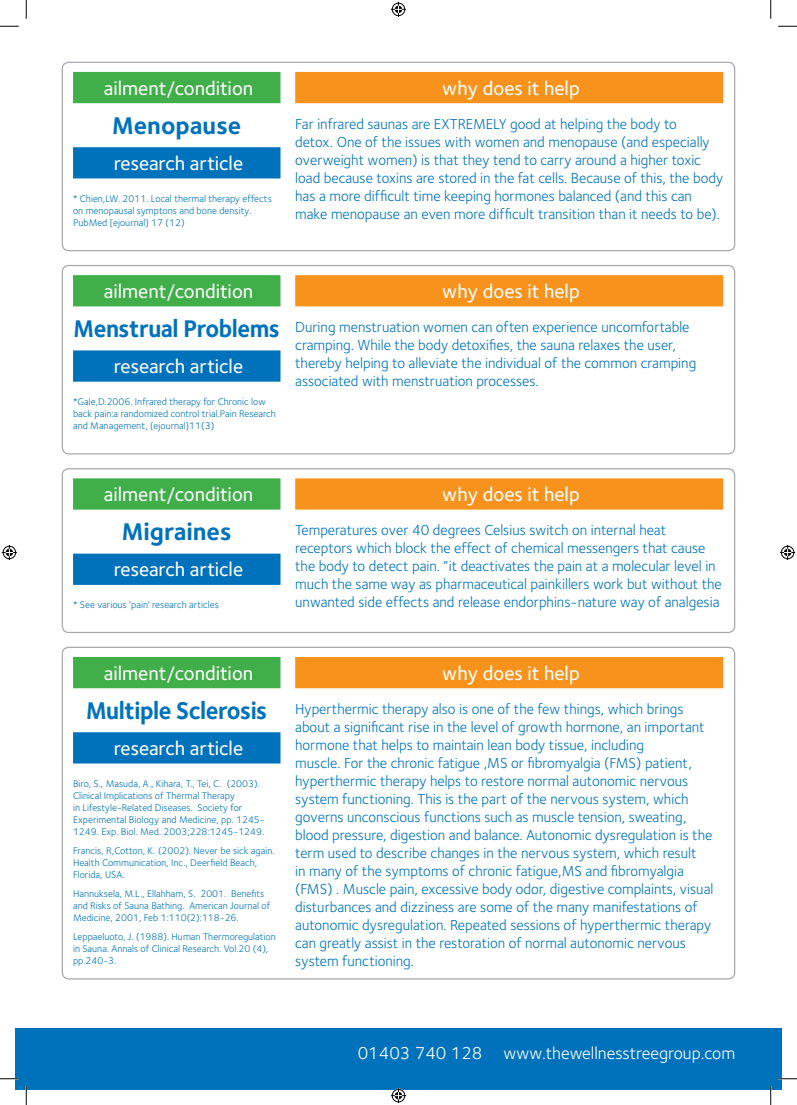
<style>
.page{position:relative;width:797px;height:1105px;background:#fff}
.page>*{position:absolute;margin:0;border:0;box-sizing:border-box;transform-origin:0 0}
.t1{font:700 25px "Foundry Sterling";letter-spacing:-.02em;color:#0072bc;scale:.95 1}
.t2{font:700 25px "Foundry Sterling";color:#0072bc}
.t3{font:500 20px "Foundry Sterling";color:#fff}
.t4{font:17.5px "Foundry Sterling";color:#fff}
.t5{font:15px/18px "Foundry Sterling";color:#0072bc}
.t6{font:10px/12px "Foundry Sterling";color:#0072bc}
.s1{font-size:17.75px}
</style>
<div class="page">
<div style="left:16px;top:1028px;width:10px;height:61px;background:#0072bc"></div>
<div style="left:26px;top:1028px;width:755px;height:61px;background:#0072bc"></div>
<div style="left:73px;top:72px;width:207px;height:31px;background:#40ae49"></div>
<div style="left:73px;top:147px;width:207px;height:31px;background:#0072bc"></div>
<div style="left:295px;top:72px;width:428px;height:31px;background:#f7931d"></div>
<div style="left:62px;top:62px;width:673px;height:189px;border:1px solid #a8a9ad;border-radius:6px"></div>
<div style="left:73px;top:275px;width:207px;height:31px;background:#40ae49"></div>
<div style="left:73px;top:350px;width:207px;height:32px;background:#0072bc"></div>
<div style="left:295px;top:275px;width:428px;height:31px;background:#f7931d"></div>
<div style="left:62px;top:265px;width:673px;height:189px;border:1px solid #a8a9ad;border-radius:6px"></div>
<div style="left:73px;top:478px;width:207px;height:32px;background:#40ae49"></div>
<div style="left:73px;top:554px;width:207px;height:31px;background:#0072bc"></div>
<div style="left:295px;top:478px;width:428px;height:32px;background:#f7931d"></div>
<div style="left:62px;top:468px;width:673px;height:165px;border:1px solid #a8a9ad;border-radius:6px"></div>
<div style="left:73px;top:657px;width:207px;height:31px;background:#40ae49"></div>
<div style="left:73px;top:732px;width:207px;height:31px;background:#0072bc"></div>
<div style="left:295px;top:657px;width:428px;height:31px;background:#f7931d"></div>
<svg style="left:0;top:25px;width:19px;height:2px"></svg>
<svg style="left:778px;top:25px;width:19px;height:2px"></svg>
<svg style="left:0;top:1078px;width:19px;height:1px"></svg>
<svg style="left:778px;top:1078px;width:19px;height:1px"></svg>
<svg style="left:25px;top:0;width:2px;height:19px"></svg>
<svg style="left:25px;top:1086px;width:2px;height:19px"></svg>
<svg style="left:770px;top:0;width:1px;height:19px"></svg>
<svg style="left:770px;top:1086px;width:1px;height:19px"></svg>
<svg style="left:391px;top:2px;width:15px;height:15px"></svg>
<svg style="left:391px;top:1088px;width:15px;height:15px"></svg>
<svg style="left:2px;top:545px;width:15px;height:15px"></svg>
<svg style="left:780px;top:545px;width:15px;height:15px"></svg>
<h2 class="t3" style="left:104px;top:76px;width:151px">ailment/condition</h2>
<h1 class="t2" style="left:112px;top:110px;width:131px">Menopause</h1>
<h2 class="t3" style="left:114px;top:152px;width:131px">research article</h2>
<p class="t6" style="left:73px;top:192px;width:200px">* Chien,LW. 2011. Local thermal therapy effects on menopausal symptons and bone density.<br>PubMed [ejournal} 17 (12)</p>
<h2 class="t3" style="left:442px;top:76px;width:139px">why does it help</h2>
<p class="t5" style="left:295px;top:115px;width:429px">Far infrared saunas are EXTREMELY good at helping the body to<br>detox. One of the issues with women and menopause (and especially overweight women) is that they tend to carry around a higher toxic load because toxins are stored in the fat cells. Because of this, the body has a more difficult time keeping hormones balanced (and this can make menopause an even more difficult transition than it needs to be).</p>
<h2 class="t3" style="left:104px;top:279px;width:151px">ailment/condition</h2>
<h1 class="t1" style="left:74px;top:314px;width:218px">Menstrual Problems</h1>
<h2 class="t3" style="left:114px;top:355px;width:131px">research article</h2>
<p class="t6" style="left:73px;top:395px;width:204px">*Gale,D.2006. Infrared therapy for Chronic low back pain:a randomized control trial.Pain Research and Management, {ejournal}11(3)</p>
<h2 class="t3" style="left:442px;top:279px;width:139px">why does it help</h2>
<p class="t5" style="left:295px;top:318px;width:402px">During menstruation women can often experience uncomfortable cramping. While the body detoxifies, the sauna relaxes the user, thereby helping to alleviate the individual of the common cramping associated with menstruation processes.</p>
<h2 class="t3" style="left:104px;top:483px;width:151px">ailment/condition</h2>
<h1 class="t2" style="left:122px;top:517px;width:111px">Migraines</h1>
<h2 class="t3" style="left:114px;top:558px;width:131px">research article</h2>
<p class="t6" style="left:73px;top:599px;width:147px">* See various ‘pain’ research articles</p>
<h2 class="t3" style="left:442px;top:483px;width:139px">why does it help</h2>
<p class="t5" style="left:295px;top:521px;width:428px">Temperatures over 40 degrees Celsius switch on internal heat receptors which block the effect of chemical messengers that cause the body to detect pain. “it deactivates the pain at a molecular level in much the same way as pharmaceutical painkillers work but without the unwanted side effects and release endorphins-nature way of analgesia</p>
<h2 class="t3" style="left:104px;top:661px;width:151px">ailment/condition</h2>
<h1 class="t1" style="left:86px;top:695px;width:192px">Multiple Sclerosis</h1>
<h2 class="t3" style="left:114px;top:737px;width:131px">research article</h2>
<p class="t6" style="left:73px;top:777px;width:193px">Biro, S., Masuda, A., Kihara, T., Tei, C. (2003).<br>Clinical Implications of Thermal Therapy<br>in Lifestyle-Related Diseases. Society for Experimental Biology and Medicine, pp. 1245- 1249. Exp. Biol. Med. 2003;228:1245-1249.</p>
<p class="t6" style="left:73px;top:844px;width:203px">Francis, R,Cotton, K. (2002). Never be sick again.<br>Health Communication, Inc., Deerfield Beach,<br>Florida, USA.</p>
<p class="t6" style="left:73px;top:887px;width:199px">Hannuksela, M.L., Ellahham, S. 2001. Benefits and Risks of Sauna Bathing. American Journal of<br>Medicine, 2001, Feb 1:110(2):118-26.</p>
<p class="t6" style="left:73px;top:931px;width:204px">Leppaeluoto, J. (1988). Human Thermoregulation in Sauna. Annals of Clinical Research. Vol.20 (4), pp.240-3.</p>
<h2 class="t3" style="left:442px;top:661px;width:139px">why does it help</h2>
<p class="t5" style="left:295px;top:700px;width:420px">Hyperthermic therapy also is one of the few things, which brings about a significant rise in the level of growth hormone, an important hormone that helps to maintain lean body tissue, including<br>muscle. For the chronic fatigue ,MS or fibromyalgia (FMS) patient, hyperthermic therapy helps to restore normal autonomic nervous system functioning. This is the part of the nervous system, which governs unconscious functions such as muscle tension, sweating, blood pressure, digestion and balance. Autonomic dysregulation is the term used to describe changes in the nervous system, which result<br>in many of the symptoms of chronic fatigue,MS and fibromyalgia (FMS) . Muscle pain, excessive body odor, digestive complaints, visual disturbances and dizziness are some of the many manifestations of autonomic dysregulation. Repeated sessions of hyperthermic therapy can greatly assist in the restoration of normal autonomic nervous system functioning.</p>
<p class="t4" style="left:358px;top:1043px;width:379px"><span class="s1">01403 740 128</span> www.thewellnesstreegroup.com</p>
</div>
